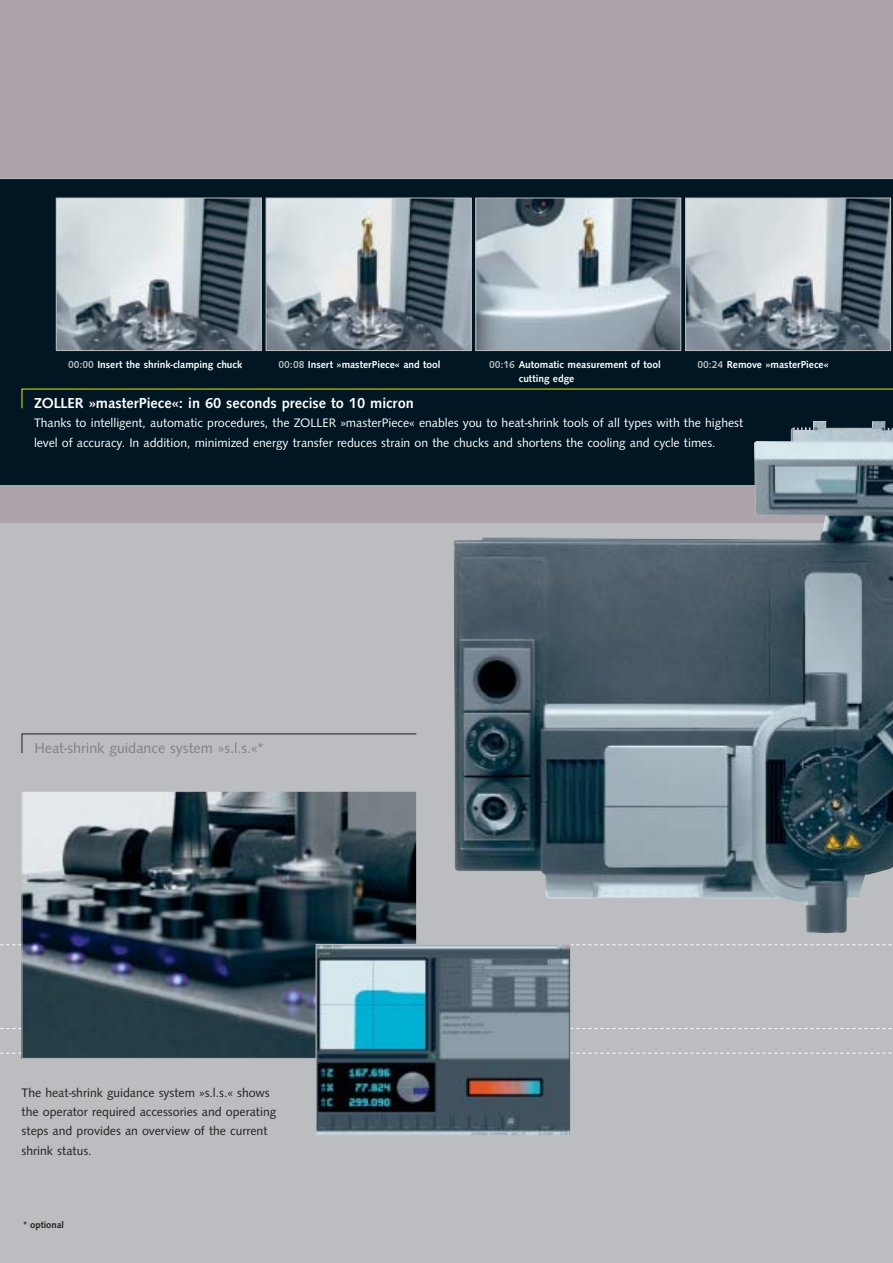
<style>
.page{position:relative;width:893px;height:1263px;background:#fff}
.page>*{position:absolute;margin:0;border:0;box-sizing:border-box;transform-origin:0 0}
.t1{font:500 15px "Syntax";color:#fff}
.t2{font:15px "Syntax";color:#808284}
.t3{font:12.75px/19.2px "Syntax";color:#fff}
.t4{font:12.75px/19.2px "Syntax";color:#231f1f}
.t5{font:500 10.5px/13.5px "Syntax";color:#fff}
.t6{font:500 9.75px "Syntax";color:#231f1f}
.s1{color:#bbbdc0}
</style>
<div class="page">
<div style="left:0;top:485px;width:893px;height:778px;background:#bbbdc0"></div>
<div style="left:0;top:485px;width:893px;height:38px;background:#aca4aa"></div>
<div style="left:0;top:179px;width:893px;height:306px;background:#001622"></div>
<img style="left:478px;top:200px;width:201px;height:41px">
<img style="left:687px;top:200px;width:202px;height:41px">
<img style="left:58px;top:200px;width:201px;height:41px">
<img style="left:268px;top:200px;width:201px;height:41px">
<img style="left:318px;top:1059px;width:251px;height:74px">
<svg style="left:0;top:791px;width:892px;height:268px"></svg>
<svg style="left:21px;top:733px;width:396px;height:21px"></svg>
<svg style="left:21px;top:241px;width:872px;height:168px"></svg>
<div style="left:0;top:0;width:893px;height:179px;background:#aca4aa"></div>
<hr style="left:0;top:178px;width:893px;height:1px;background:#bbbdc0">
<img style="left:453px;top:441px;width:440px;height:505px">
<p class="t5" style="left:519px;top:358px;width:144px;text-indent:-30px"><span class="s1">00:16</span> Automatic measurement of tool cutting edge</p>
<p class="t5" style="left:68px;top:358px;width:176px"><span class="s1">00:00</span> Insert the shrink-clamping chuck</p>
<p class="t5" style="left:279px;top:358px;width:164px"><span class="s1">00:08</span> Insert »masterPiece« and tool</p>
<p class="t5" style="left:697px;top:358px;width:133px"><span class="s1">00:24</span> Remove »masterPiece«</p>
<p class="t1" style="left:34px;top:396px;width:381px">ZOLLER »masterPiece«: in 60 seconds precise to 10 micron</p>
<p class="t3" style="left:34px;top:414px;width:711px">Thanks to intelligent, automatic procedures, the ZOLLER »masterPiece« enables you to heat-shrink tools of all types with the highest level of accuracy. In addition, minimized energy transfer reduces strain on the chucks and shortens the cooling and cycle times.</p>
<p class="t2" style="left:34px;top:740px;width:231px">Heat-shrink guidance system »s.l.s.«*</p>
<p class="t4" style="left:22px;top:1084px;width:256px">The heat-shrink guidance system »s.l.s.« shows the operator required accessories and operating steps and provides an overview of the current shrink status.</p>
<p class="t6" style="left:23px;top:1219px;width:42px">* optional</p>
</div>
